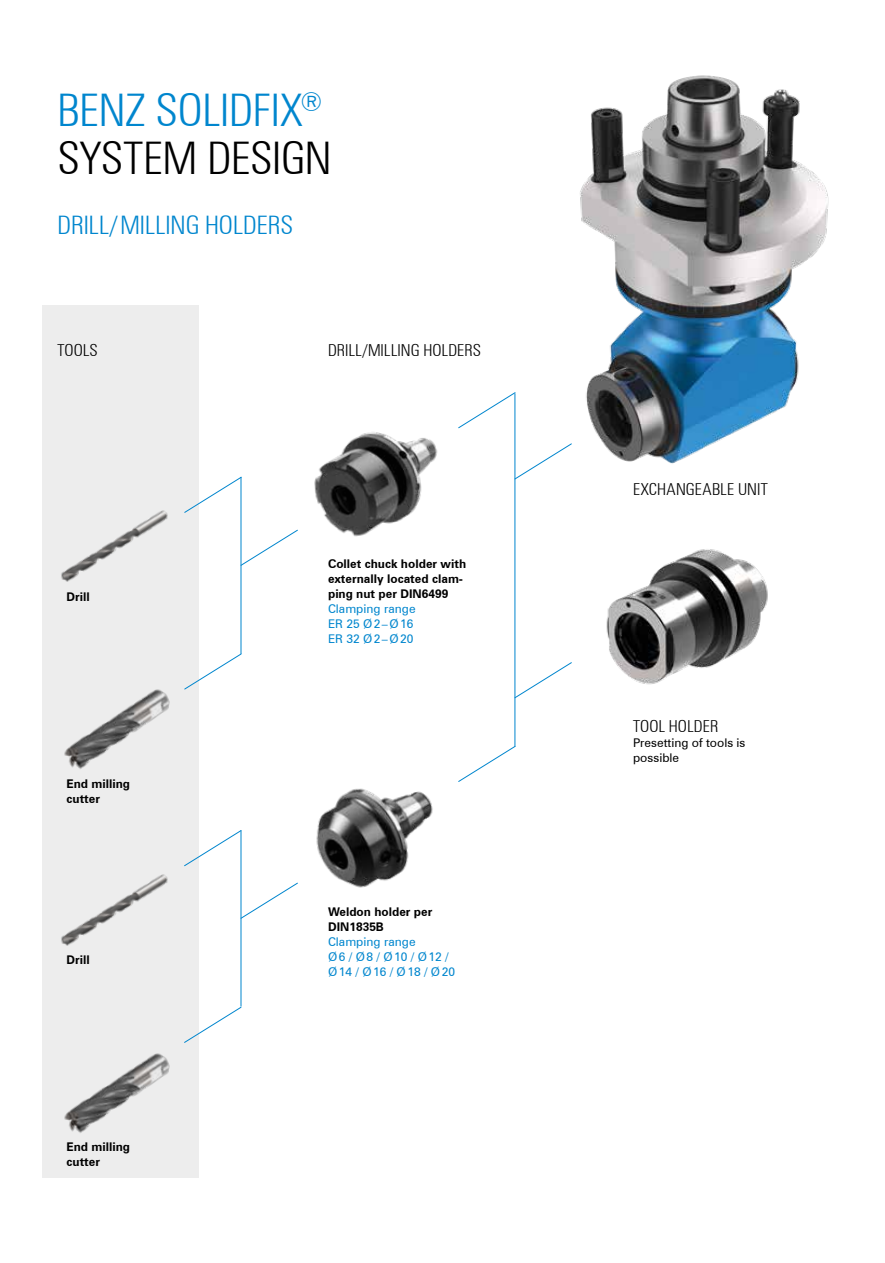
<style>
.page{position:relative;width:885px;height:1263px;background:#fff}
.page>*{position:absolute;margin:0;border:0;box-sizing:border-box;transform-origin:0 0}
.t1{font:300 condensed 45px/48px "Zurich BT";letter-spacing:-.005em;color:#0086ce}
.t2{font:300 condensed 25.5px "Zurich BT";color:#0086ce}
.t3{font:300 condensed 16.5px "Zurich BT";letter-spacing:.005em;color:#000}
.t4{font:700 12px/15px "Zurich BT";color:#000}
.t5{font:12px/15px "Zurich BT";color:#0086ce}
.t6{font:12px/15px "Zurich BT";color:#000}
.s1{color:#000}
</style>
<div class="page">
<div style="left:43px;top:305px;width:156px;height:873px;background:#ededed"></div>
<img style="left:580px;top:75px;width:249px;height:389px">
<img style="left:61px;top:510px;width:107px;height:72px">
<img style="left:64px;top:689px;width:106px;height:80px">
<img style="left:61px;top:874px;width:107px;height:72px">
<img style="left:64px;top:1053px;width:106px;height:80px">
<img style="left:314px;top:432px;width:124px;height:105px">
<hr style="left:240px;top:477px;width:1px;height:177px;background:#0086ce">
<svg style="left:184px;top:476px;width:58px;height:37px"></svg>
<svg style="left:184px;top:653px;width:58px;height:37px"></svg>
<svg style="left:240px;top:529px;width:58px;height:37px"></svg>
<hr style="left:240px;top:831px;width:1px;height:175px;background:#0086ce">
<svg style="left:184px;top:1006px;width:58px;height:37px"></svg>
<svg style="left:184px;top:788px;width:249px;height:131px"></svg>
<hr style="left:514px;top:394px;width:1px;height:352px;background:#0086ce">
<svg style="left:458px;top:745px;width:58px;height:37px"></svg>
<svg style="left:514px;top:443px;width:58px;height:37px"></svg>
<svg style="left:514px;top:662px;width:58px;height:37px"></svg>
<img style="left:606px;top:549px;width:162px;height:136px">
<svg style="left:458px;top:392px;width:58px;height:37px"></svg>
<h1 class="t1" style="left:57px;top:86px;width:275px">BENZ SOLIDFIX<sup>®<br></sup><span class="s1">SYSTEM DESIGN</span></h1>
<h2 class="t2" style="left:57px;top:209px;width:237px">DRILL/MILLING HOLDERS</h2>
<h3 class="t3" style="left:57px;top:340px;width:42px">TOOLS</h3>
<h3 class="t3" style="left:328px;top:340px;width:154px">DRILL/MILLING HOLDERS</h3>
<p class="t4" style="left:67px;top:589px;width:25px">Drill</p>
<p class="t4" style="left:67px;top:776px;width:65px">End milling cutter</p>
<p class="t4" style="left:67px;top:952px;width:25px">Drill</p>
<p class="t4" style="left:67px;top:1139px;width:65px">End milling cutter</p>
<p class="t4" style="left:328px;top:556px;width:140px">Collet chuck holder with externally located clam&shy;ping nut per DIN6499</p>
<p class="t5" style="left:328px;top:601px;width:89px">Clamping range<br>ER 25 Ø2–Ø16<br>ER 32 Ø2–Ø20</p>
<p class="t4" style="left:328px;top:904px;width:106px">Weldon holder per<br>DIN1835B</p>
<p class="t5" style="left:328px;top:934px;width:128px">Clamping range<br>Ø6 / Ø8 / Ø10 / Ø12 /<br>Ø14 / Ø16 / Ø18 / Ø20</p>
<h3 class="t3" style="left:633px;top:479px;width:136px">EXCHANGEABLE UNIT</h3>
<h3 class="t3" style="left:633px;top:716px;width:87px">TOOL HOLDER</h3>
<p class="t6" style="left:633px;top:735px;width:114px">Presetting of tools is possible</p>
</div>
